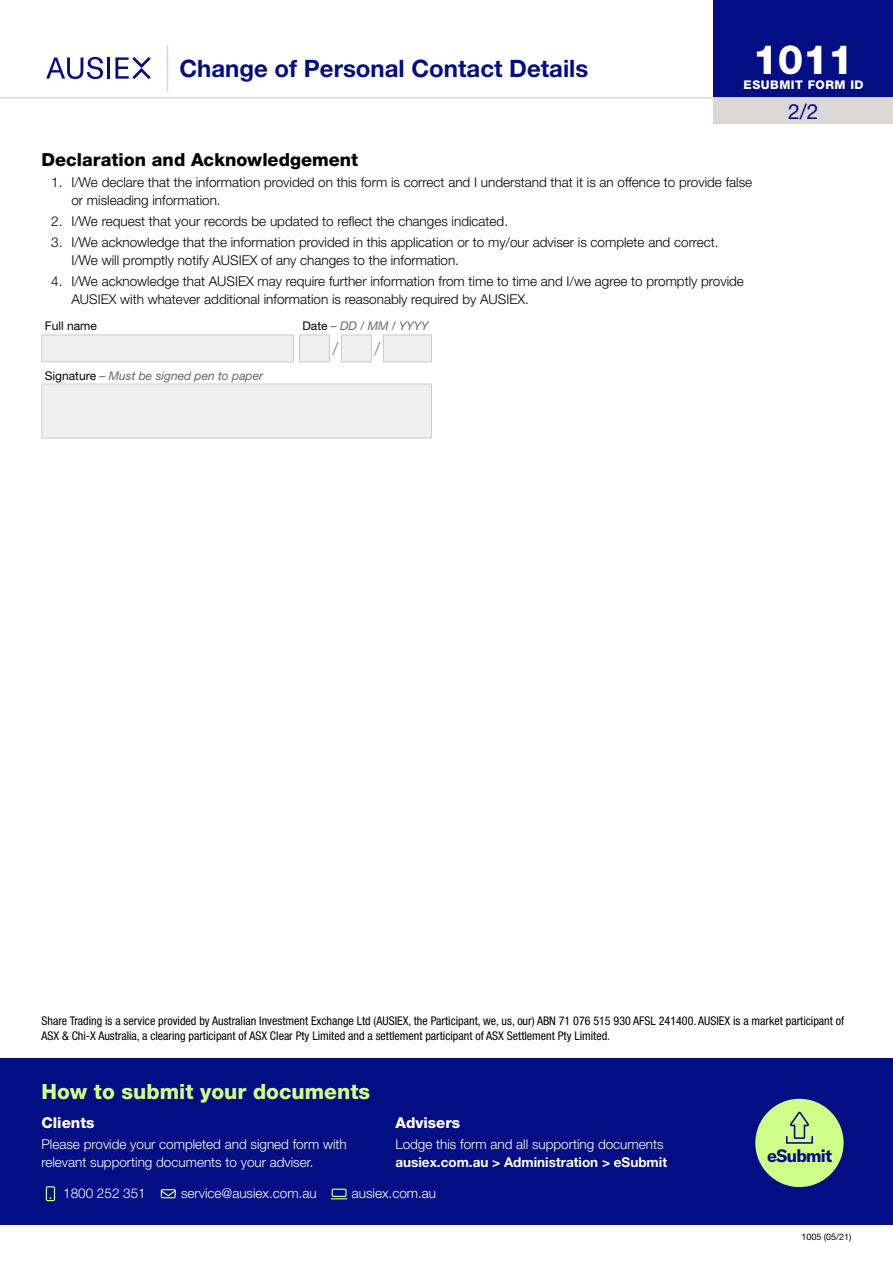
<style>
.page{position:relative;width:893px;height:1263px;background:#fff}
.page>*{position:absolute;margin:0;border:0;box-sizing:border-box;transform-origin:0 0}
.t1{font:800 40.5px "Helvetica Neue LT Pro";color:#fff}
.t2{font:700 24px "Helvetica Neue LT Pro";color:#030d84}
.t3{font:800 21px "Helvetica Neue LT Pro";color:#d0ff89}
.t4{font:21px "Helvetica Neue LT Pro";color:#030d84}
.t5{font:800 18px "Helvetica Neue LT Pro";color:#000}
.t6{font:18px "Helvetica Neue LT Pro";color:#999}
.t7{font:700 17.55px "GT America";letter-spacing:-.04em;color:#030d84}
.t8{font:800 15px "Helvetica Neue LT Pro";color:#fff}
.t9{font:300 13.5px/18px "Helvetica Neue LT Pro";color:#000}
.t10{font:300 13.5px/18px "Helvetica Neue LT Pro";color:#fff}
.t11{font:700 13.5px "Helvetica Neue LT Pro";color:#fff}
.t12{font:condensed 12px/15px "Helvetica Neue LT Pro";color:#000}
.t13{font:italic 12px "Helvetica Neue LT Pro";color:#666}
.t14{font:800 12px "Helvetica Neue LT Pro";letter-spacing:.04em;color:#fff}
.t15{font:12px "Helvetica Neue LT Pro";color:#000}
.t16{font:9px "Helvetica Neue LT Pro";color:#000}
.s1{font-style:normal;color:#000}
</style>
<div class="page">
<div style="left:713px;top:0;width:180px;height:98px;background:#030d84"></div>
<hr style="left:167px;top:45px;width:1px;height:47px;background:#dad7d6">
<div style="left:713px;top:99px;width:180px;height:25px;background:#dad7d6"></div>
<hr style="left:0;top:97px;width:893px;height:2px;background:#dad7d6">
<hr style="left:108px;top:57px;width:2px;height:22px;background:#030d84">
<svg style="left:115px;top:57px;width:36px;height:22px"></svg>
<svg style="left:46px;top:57px;width:57px;height:22px"></svg>
<svg style="left:41px;top:335px;width:391px;height:104px"></svg>
<hr style="left:383px;top:438px;width:49px;height:1px;background:#ccc">
<div style="left:0;top:1058px;width:893px;height:166px;background:#030d84"></div>
<div style="left:46px;top:1186px;width:9px;height:15px;border:1px solid #d0ff88"></div>
<svg style="left:160px;top:1190px;width:14px;height:7px"></svg>
<div style="left:161px;top:1189px;width:15px;height:9px;border:1px solid #d0ff88"></div>
<div style="left:332px;top:1188px;width:15px;height:9px;border:1px solid #d0ff88"></div>
<svg style="left:331px;top:1198px;width:17px;height:1px"></svg>
<div style="left:755px;top:1099px;width:89px;height:88px;background:#d0ff89;border-radius:50%"></div>
<svg style="left:789px;top:1111px;width:21px;height:25px"></svg>
<div style="left:786px;top:1136px;width:27px;height:8px;border:2px solid #030d84"></div>
<h2 class="t2" style="left:179px;top:53px;width:410px">Change of Personal Contact Details</h2>
<h1 class="t1" style="left:753px;top:35px;width:102px">1011</h1>
<p class="t14" style="left:744px;top:77px;width:122px">ESUBMIT FORM ID</p>
<h3 class="t4" style="left:788px;top:99px;width:32px">2/2</h3>
<h3 class="t5" style="left:41px;top:149px;width:318px">Declaration and Acknowledgement</h3>
<p class="t9" style="left:71px;top:173px;width:682px;text-indent:-20px">1. I/We declare that the information provided on this form is correct and I understand that it is an offence to provide false or misleading information.</p>
<p class="t9" style="left:51px;top:212px;width:458px">2. I/We request that your records be updated to reflect the changes indicated.</p>
<p class="t9" style="left:71px;top:233px;width:649px;text-indent:-20px">3. I/We acknowledge that the information provided in this application or to my/our adviser is complete and correct.<br>I/We will promptly notify AUSIEX of any changes to the information.</p>
<p class="t9" style="left:71px;top:272px;width:674px;text-indent:-20px">4. I/We acknowledge that AUSIEX may require further information from time to time and I/we agree to promptly provide<br>AUSIEX with whatever additional information is reasonably required by AUSIEX.</p>
<p class="t15" style="left:45px;top:319px;width:54px">Full name</p>
<p class="t13" style="left:302px;top:319px;width:128px"><span class="s1">Date</span> – DD / MM / YYYY</p>
<h3 class="t6" style="left:332px;top:338px;width:7px">/</h3>
<h3 class="t6" style="left:374px;top:338px;width:7px">/</h3>
<p class="t13" style="left:45px;top:368px;width:220px"><span class="s1">Signature</span> – Must be signed pen to paper</p>
<p class="t12" style="left:41px;top:1013px;width:804px">Share Trading is a service provided by Australian Investment Exchange Ltd (AUSIEX, the Participant, we, us, our) ABN 71 076 515 930 AFSL 241400. AUSIEX is a market participant of<br>ASX &amp; Chi-X Australia, a clearing participant of ASX Clear Pty Limited and a settlement participant of ASX Settlement Pty Limited.</p>
<h3 class="t3" style="left:41px;top:1079px;width:330px">How to submit your documents</h3>
<p class="t8" style="left:41px;top:1113px;width:55px">Clients</p>
<p class="t10" style="left:41px;top:1134px;width:307px">Please provide your completed and signed form with relevant supporting documents to your adviser.</p>
<p class="t8" style="left:395px;top:1113px;width:66px">Advisers</p>
<p class="t10" style="left:395px;top:1134px;width:270px">Lodge this form and all supporting documents</p>
<p class="t11" style="left:395px;top:1153px;width:273px">ausiex.com.au &gt; Administration &gt; eSubmit</p>
<p class="t10" style="left:63px;top:1184px;width:84px">1800 252 351</p>
<p class="t10" style="left:181px;top:1184px;width:137px">service@ausiex.com.au</p>
<p class="t10" style="left:352px;top:1184px;width:86px">ausiex.com.au</p>
<p class="t7" style="left:767px;top:1145px;width:67px">eSubmit</p>
<p class="t16" style="left:801px;top:1231px;width:52px">1005 (05/21)</p>
</div>
